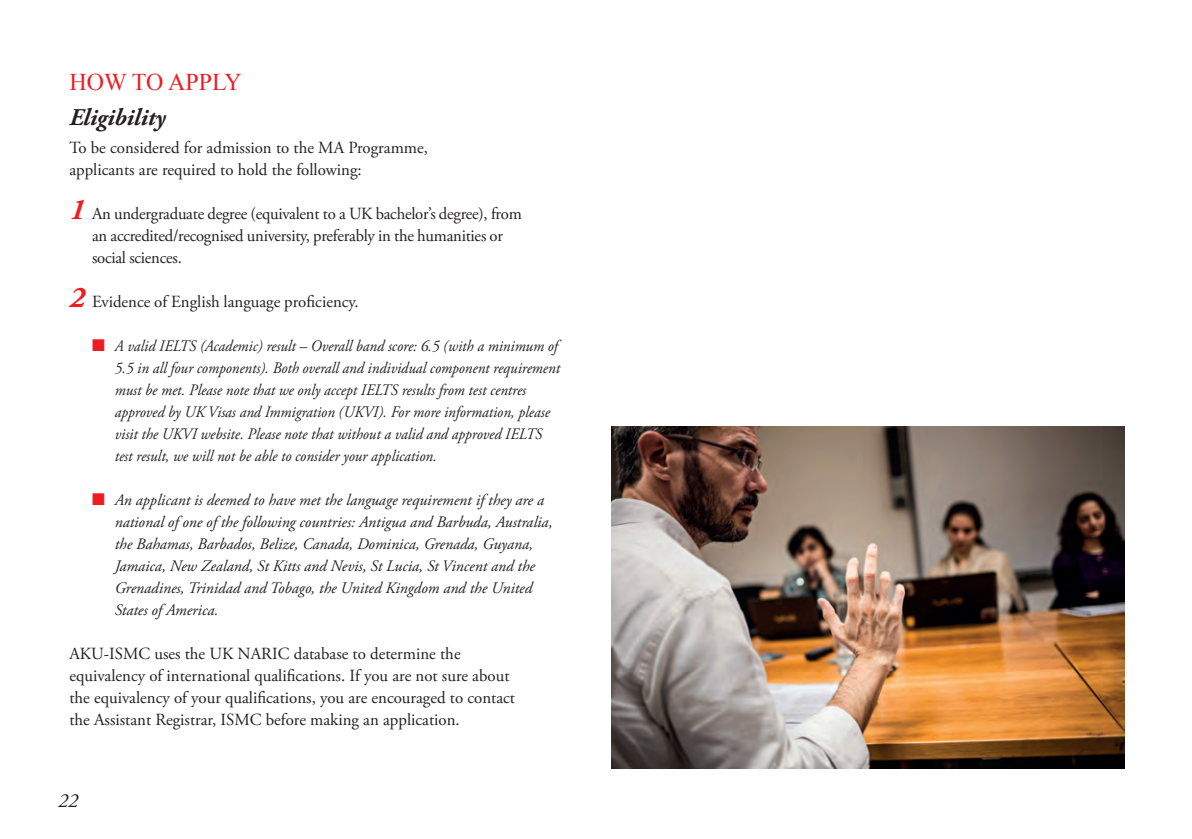
<style>
.page{position:relative;width:1192px;height:839px;background:#fff}
.page>*{position:absolute;margin:0;border:0;box-sizing:border-box;transform-origin:0 0}
.t1{font:italic 700 24px/35.4px "Adobe Garamond Pro";color:#231f20}
.t2{font:italic 20px "Adobe Garamond Pro";color:#231f20}
.t3{font:17px/22px "Adobe Garamond Pro";color:#231f20}
.t4{font:italic 16px/22px "Adobe Garamond Pro";color:#231f20;scale:.94 1}
.t5{font:italic 16px/22px "Adobe Garamond Pro";color:#231f20}
.s1{font-family:"Times New Roman";font-weight:400;font-style:normal;color:#ed1d23}
.s2{font-weight:700;font-style:italic;font-size:30px;color:#ed1d23}
.s3{color:#ed1d23}
</style>
<div class="page">
<img style="left:611px;top:427px;width:513px;height:342px">
<p class="t1" style="left:69px;top:65px;width:174px"><span class="s1">HOW TO APPLY<br></span>Eligibility</p>
<p class="t3" style="left:69px;top:138px;width:360px">To be considered for admission to the MA Programme, applicants are required to hold the following:</p>
<p class="t3" style="left:92px;top:204px;width:431px;text-indent:-23px"><span class="s2">1</span> An undergraduate degree (equivalent to a UK bachelor’s degree), from an accredited/recognised university, preferably in the humanities or social sciences.</p>
<p class="t3" style="left:69px;top:292px;width:291px"><span class="s2">2</span> Evidence of English language proficiency.</p>
<p class="t4" style="left:115px;top:336px;width:475px;text-indent:-23px"><span class="s3">■</span> A valid IELTS (Academic) result – Overall band score: 6.5 (with a minimum of 5.5 in all four components). Both overall and individual component requirement must be met. Please note that we only accept IELTS results from test centres approved by UK Visas and Immigration (UKVI). For more information, please visit the UKVI website. Please note that without a valid and approved IELTS test result, we will not be able to consider your application.</p>
<p class="t5" style="left:115px;top:490px;width:439px;text-indent:-23px"><span class="s3">■</span> An applicant is deemed to have met the language requirement if they are a national of one of the following countries: Antigua and Barbuda, Australia, the Bahamas, Barbados, Belize, Canada, Dominica, Grenada, Guyana, Jamaica, New Zealand, St Kitts and Nevis, St Lucia, St Vincent and the Grenadines, Trinidad and Tobago, the United Kingdom and the United States of America.</p>
<p class="t3" style="left:69px;top:644px;width:447px">AKU-ISMC uses the UK NARIC database to determine the equivalency of international qualifications. If you are not sure about the equivalency of your qualifications, you are encouraged to contact the Assistant Registrar, ISMC before making an application.</p>
<p class="t2" style="left:58px;top:789px;width:21px">22</p>
</div>
